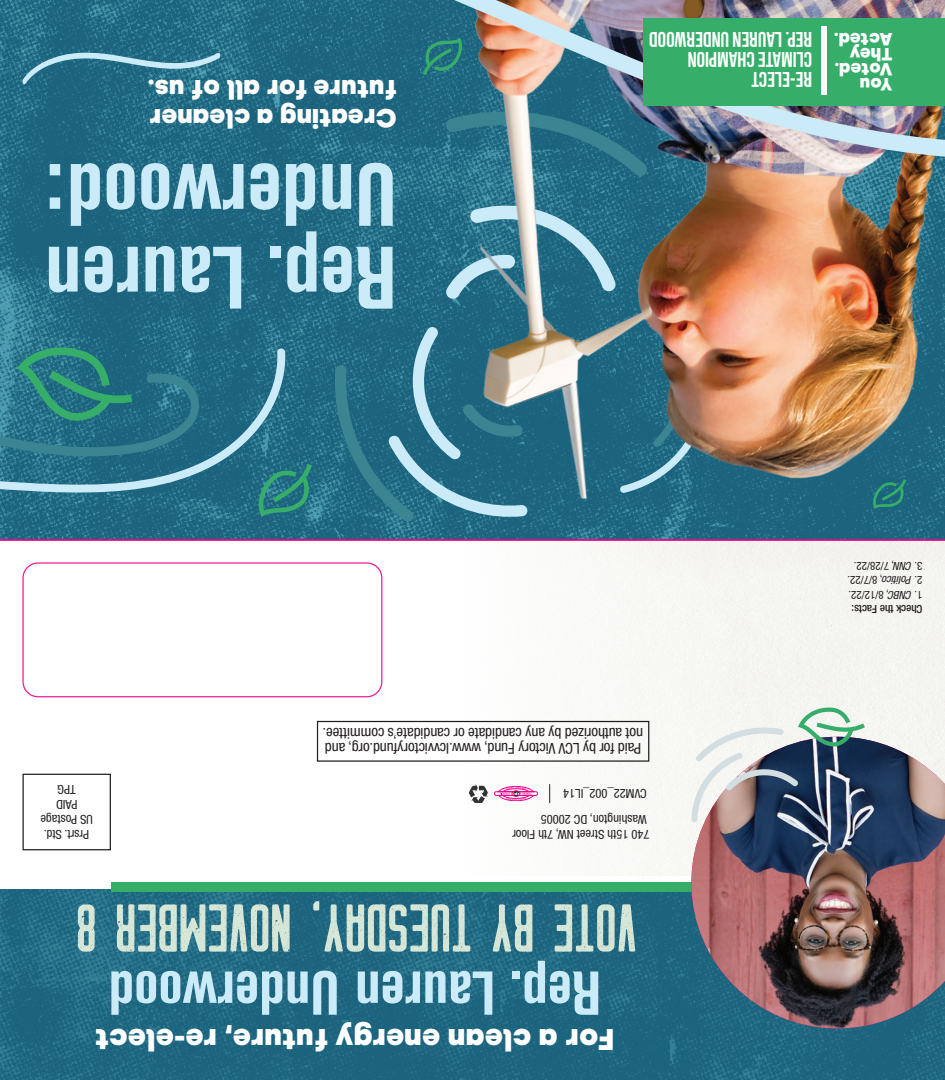
<style>
.page{position:relative;width:945px;height:1080px;background:#fff}
.page>*{position:absolute;margin:0;border:0;box-sizing:border-box;transform-origin:0 0}
.t1{font:700 condensed 87.5px/82.8px "Akzidenz Grotesk BE";color:#caebf7}
.t2{font:67.5px "Cache Pressed Rough";letter-spacing:-.025em;color:#d7e7d7}
.t3{font:700 condensed 61.25px "Akzidenz Grotesk BE";color:#caebf7}
.t4{font:900 30px "Silka";color:#fff}
.t5{font:900 26.25px/28.9px "Silka";color:#fff}
.t6{font:21.25px/20px "Bebas Neue";color:#fff}
.t7{font:900 17.75px/14.9px "Silka";color:#fff}
.t8{font:condensed 15px/15px "Helvetica Neue LT Std";letter-spacing:-.005em;color:#231f20}
.t9{font:condensed 12.5px/15px "Helvetica Neue LT Std";color:#231f20;text-align:center}
.t10{font:condensed 11.25px "Helvetica Neue LT Std";letter-spacing:-.005em;color:#231f20}
.t11{font:500 condensed 11.25px "Helvetica Neue LT Std";letter-spacing:-.005em;color:#231f20}
.s1{font-style:italic}
</style>
<div class="page">
<div style="left:22px;top:562px;width:360px;height:135px;border:1px solid #ed028c;border-radius:15px"></div>
<div style="left:22px;top:774px;width:89px;height:76px;border:1px solid #231f20"></div>
<img style="left:0;top:162px;width:945px;height:377px">
<img style="left:414px;top:162px;width:531px;height:356px">
<img style="left:0;top:889px;width:945px;height:191px">
<div style="left:317px;top:721px;width:332px;height:41px;border:1px solid #231f20"></div>
<div style="left:111px;top:882px;width:661px;height:10px;background:#36ae6a"></div>
<svg style="left:332px;top:326px;width:196px;height:196px;background:#3b7a8f"></svg>
<svg style="left:0;top:347px;width:285px;height:233px"></svg>
<img style="left:0;top:0;width:945px;height:162px">
<svg style="left:0;top:342px;width:201px;height:140px;background:#2a7786"></svg>
<svg style="left:871px;top:479px;width:35px;height:30px"></svg>
<svg style="left:423px;top:38px;width:41px;height:37px;background:#267d7b"></svg>
<div style="left:644px;top:18px;width:301px;height:88px;background:#36ae6a"></div>
<svg style="left:256px;top:464px;width:56px;height:53px;background:#297f7e"></svg>
<svg style="left:22px;top:52px;width:199px;height:33px;background:#408299"></svg>
<div style="left:821px;top:27px;width:6px;height:68px;background:#fff"></div>
<img style="left:691px;top:737px;width:254px;height:291px">
<svg style="left:691px;top:706px;width:174px;height:116px"></svg>
<img style="left:469px;top:784px;width:19px;height:19px">
<svg style="left:494px;top:786px;width:44px;height:15px"></svg>
<svg style="left:549px;top:784px;width:1px;height:19px"></svg>
<hr style="left:0;top:539px;width:945px;height:2px;background:#ed028c">
<h3 class="t5" style="left:397px;top:132px;width:251px;rotate:-180deg">Creating a cleaner future for all of us.</h3>
<p class="t1" style="left:397px;top:317px;width:353px;rotate:-180deg">Rep. Lauren<br>Underwood:</p>
<p class="t6" style="left:812px;top:69px;width:164px;rotate:-180deg">climate Champion<br>Rep. Lauren Underwood</p>
<p class="t6" style="left:812px;top:89px;width:62px;rotate:-180deg">re-elect</p>
<p class="t7" style="left:892px;top:91px;width:60px;rotate:-180deg">You<br>Voted.<br>They<br>Acted.</p>
<p class="t9" style="left:93px;top:842px;width:54px;rotate:-180deg">Prsrt. Std.<br>US Postage<br>PAID<br>TPG</p>
<p class="t8" style="left:643px;top:756px;width:322px;rotate:-180deg">Paid for by LCV Victory Fund, www.lcvvictoryfund.org, and not authorized by any candidate or candidate’s committee.</p>
<p class="t9" style="left:647px;top:801px;width:85px;rotate:-180deg">CVM22_002_IL14</p>
<p class="t9" style="left:649px;top:842px;width:139px;text-align:left;rotate:-180deg">740 15th Street NW, 7th Floor<br>Washington, DC 20005</p>
<h2 class="t2" style="left:638px;top:959px;width:564px;rotate:-180deg">VOTE BY TUESDAY, NOVEMBER 8</h2>
<p class="t3" style="left:601px;top:1028px;width:494px;rotate:-180deg">Rep. Lauren Underwood</p>
<p class="t4" style="left:614px;top:1057px;width:520px;rotate:-180deg">For a clean energy future, re-elect</p>
<p class="t10" style="left:922px;top:573px;width:70px;rotate:-180deg">3. <span class="s1">CNN</span>, 7/28/22.</p>
<p class="t10" style="left:922px;top:587px;width:77px;rotate:-180deg">2. <span class="s1">Politico</span>, 8/7/22.</p>
<p class="t10" style="left:922px;top:601px;width:76px;rotate:-180deg">1. <span class="s1">CNBC</span>, 8/12/22.</p>
<p class="t11" style="left:922px;top:616px;width:72px;rotate:-180deg">Check the Facts:</p>
</div>
